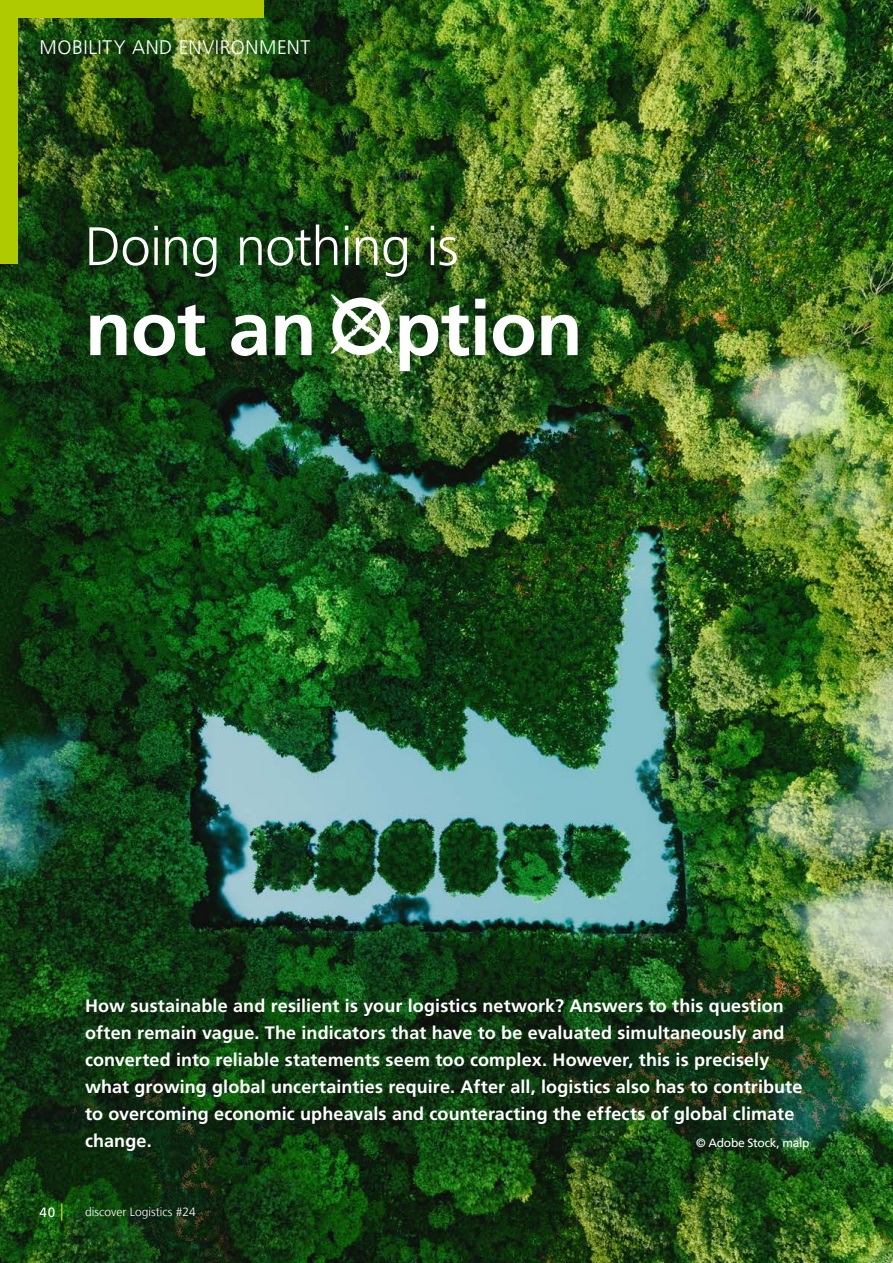
<style>
.page{position:relative;width:893px;height:1263px;background:#fff}
.page>*{position:absolute;margin:0;border:0;box-sizing:border-box;transform-origin:0 0}
.t1{font:700 76.5px "Frutiger LT Com";letter-spacing:-.01em;color:#fff}
.t2{font:300 54px "Frutiger LT Com";letter-spacing:-.015em;color:#fff}
.t3{font:300 19.5px "Frutiger LT Com";letter-spacing:.03em;color:#fff}
.t4{font:700 18px/27px "Frutiger LT Com";letter-spacing:.005em;color:#fff}
.t5{font:13.5px "Frutiger LT Com";color:#fff}
.t6{font:300 12px "Frutiger LT Com";color:#fff}
.t7{font:12px "Frutiger LT Com";letter-spacing:-.02em;color:#fff}
</style>
<div class="page">
<img style="left:0;top:0;width:893px;height:1263px">
<img style="left:330px;top:293px;width:63px;height:61px">
<div style="left:332px;top:298px;width:58px;height:57px;border:9px solid #fff;border-radius:50%"></div>
<div style="left:0;top:0;width:17px;height:264px;background:#afca00"></div>
<div style="left:0;top:0;width:264px;height:17px;background:#afca00"></div>
<svg style="left:61px;top:1203px;width:1px;height:17px"></svg>
<p class="t3" style="left:40px;top:36px;width:272px">MOBILITY AND ENVIRONMENT</p>
<h2 class="t2" style="left:85px;top:215px;width:375px">Doing nothing is</h2>
<h1 class="t1" style="left:85px;top:284px;width:499px">not an ption</h1>
<p class="t4" style="left:85px;top:992px;width:719px">How sustainable and resilient is your logistics network? Answers to this question often remain vague. The indicators that have to be evaluated simultaneously and converted into reliable statements seem too complex. However, this is precisely what growing global uncertainties require. After all, logistics also has to contribute to overcoming economic upheavals and counteracting the effects of global climate change.</p>
<p class="t7" style="left:696px;top:1136px;width:115px">© Adobe Stock, malp</p>
<p class="t5" style="left:40px;top:1204px;width:17px">40</p>
<p class="t6" style="left:85px;top:1205px;width:112px">discover Logistics #24</p>
</div>
